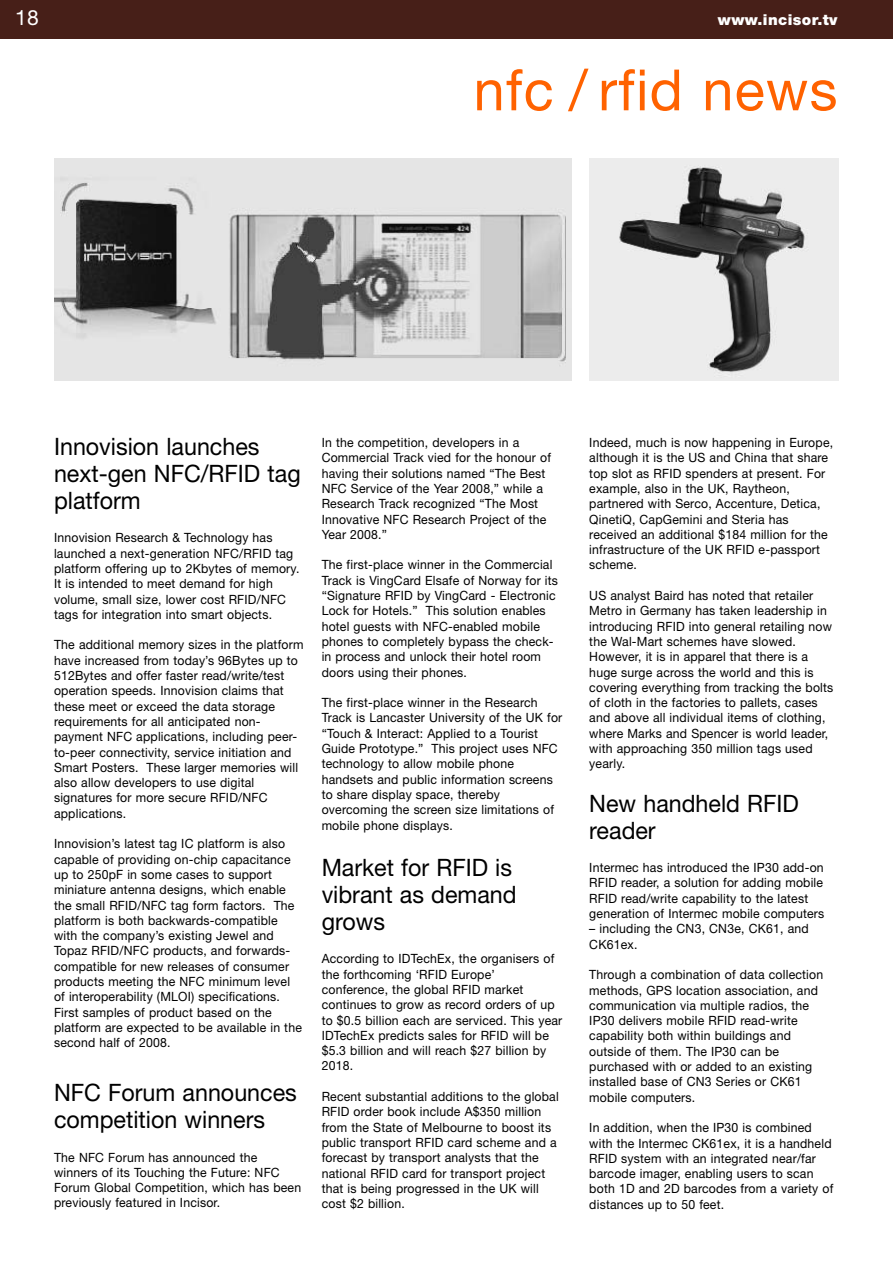
<style>
.page{position:relative;width:893px;height:1263px;background:#fff}
.page>*{position:absolute;margin:0;border:0;box-sizing:border-box;transform-origin:0 0}
.t1{font:57px "Helvetica Neue";letter-spacing:.02em;color:#ff6200}
.t2{font:24px/27px "Helvetica Neue";color:#000}
.t3{font:21px "Helvetica Neue";color:#fff}
.t4{font:900 15px "Helvetica Neue";letter-spacing:.025em;color:#fff}
.t5{font:12.75px/15.3px "Helvetica Neue";letter-spacing:.015em;color:#000;scale:.96 1}
</style>
<div class="page">
<div style="left:0;top:0;width:892px;height:38px;background:#471f18"></div>
<img style="left:54px;top:158px;width:517px;height:223px">
<img style="left:589px;top:158px;width:249px;height:223px">
<h3 class="t3" style="left:15px;top:10px;width:25px">18</h3>
<p class="t4" style="left:718px;top:15px;width:121px">www.incisor.tv</p>
<h1 class="t1" style="left:473px;top:70px;width:365px">nfc / rfid news</h1>
<h2 class="t2" style="left:54px;top:435px;width:248px">Innovision launches next-gen NFC/RFID tag platform</h2>
<p class="t5" style="left:54px;top:531px;width:257px">Innovision Research &amp; Technology has launched a next-generation NFC/RFID tag platform offering up to 2Kbytes of memory.<br>It is intended to meet demand for high volume, small size, lower cost RFID/NFC tags for integration into smart objects.</p>
<p class="t5" style="left:54px;top:639px;width:261px">The additional memory sizes in the platform have increased from today’s 96Bytes up to 512Bytes and offer faster read/write/test operation speeds. Innovision claims that these meet or exceed the data storage requirements for all anticipated non&shy;payment NFC applications, including peer&shy;to-peer connectivity, service initiation and Smart Posters. These larger memories will also allow developers to use digital signatures for more secure RFID/NFC applications.</p>
<p class="t5" style="left:54px;top:837px;width:260px">Innovision’s latest tag IC platform is also capable of providing on-chip capacitance up to 250pF in some cases to support miniature antenna designs, which enable the small RFID/NFC tag form factors. The platform is both backwards-compatible with the company’s existing Jewel and Topaz RFID/NFC products, and forwards&shy;compatible for new releases of consumer products meeting the NFC minimum level of interoperability (MLOI) specifications.<br>First samples of product based on the platform are expected to be available in the second half of 2008.</p>
<h2 class="t2" style="left:54px;top:1082px;width:244px">NFC Forum announces competition winners</h2>
<p class="t5" style="left:54px;top:1151px;width:259px">The NFC Forum has announced the winners of its Touching the Future: NFC Forum Global Competition, which has been previously featured in Incisor.</p>
<p class="t5" style="left:322px;top:436px;width:240px">In the competition, developers in a Commercial Track vied for the honour of having their solutions named “The Best NFC Service of the Year 2008,” while a Research Track recognized “The Most Innovative NFC Research Project of the Year 2008.”</p>
<p class="t5" style="left:322px;top:558px;width:248px">The first-place winner in the Commercial Track is VingCard Elsafe of Norway for its “Signature RFID by VingCard - Electronic Lock for Hotels.” This solution enables hotel guests with NFC-enabled mobile phones to completely bypass the check&shy;in process and unlock their hotel room doors using their phones.</p>
<p class="t5" style="left:322px;top:696px;width:252px">The first-place winner in the Research Track is Lancaster University of the UK for “Touch &amp; Interact: Applied to a Tourist Guide Prototype.” This project uses NFC technology to allow mobile phone handsets and public information screens to share display space, thereby overcoming the screen size limitations of mobile phone displays.</p>
<h2 class="t2" style="left:322px;top:856px;width:196px">Market for RFID is vibrant as demand grows</h2>
<p class="t5" style="left:322px;top:952px;width:252px">According to IDTechEx, the organisers of the forthcoming ‘RFID Europe’ conference, the global RFID market continues to grow as record orders of up to $0.5 billion each are serviced. This year IDTechEx predicts sales for RFID will be $5.3 billion and will reach $27 billion by 2018.</p>
<p class="t5" style="left:322px;top:1090px;width:248px">Recent substantial additions to the global RFID order book include A$350 million from the State of Melbourne to boost its public transport RFID card scheme and a forecast by transport analysts that the national RFID card for transport project that is being progressed in the UK will cost $2 billion.</p>
<p class="t5" style="left:589px;top:436px;width:255px">Indeed, much is now happening in Europe, although it is the US and China that share top slot as RFID spenders at present. For example, also in the UK, Raytheon, partnered with Serco, Accenture, Detica, QinetiQ, CapGemini and Steria has received an additional $184 million for the infrastructure of the UK RFID e-passport scheme.</p>
<p class="t5" style="left:589px;top:589px;width:256px">US analyst Baird has noted that retailer Metro in Germany has taken leadership in introducing RFID into general retailing now the Wal-Mart schemes have slowed.<br>However, it is in apparel that there is a huge surge across the world and this is covering everything from tracking the bolts of cloth in the factories to pallets, cases and above all individual items of clothing, where Marks and Spencer is world leader, with approaching 350 million tags used yearly.</p>
<h2 class="t2" style="left:589px;top:792px;width:211px">New handheld RFID reader</h2>
<p class="t5" style="left:589px;top:861px;width:246px">Intermec has introduced the IP30 add-on RFID reader, a solution for adding mobile RFID read/write capability to the latest generation of Intermec mobile computers</p>
<p class="t5" style="left:589px;top:922px;width:230px">– including the CN3, CN3e, CK61, and<br>CK61ex.</p>
<p class="t5" style="left:589px;top:968px;width:245px">Through a combination of data collection methods, GPS location association, and communication via multiple radios, the IP30 delivers mobile RFID read-write capability both within buildings and outside of them. The IP30 can be purchased with or added to an existing installed base of CN3 Series or CK61 mobile computers.</p>
<p class="t5" style="left:589px;top:1121px;width:256px">In addition, when the IP30 is combined with the Intermec CK61ex, it is a handheld RFID system with an integrated near/far barcode imager, enabling users to scan both 1D and 2D barcodes from a variety of distances up to 50 feet.</p>
</div>
